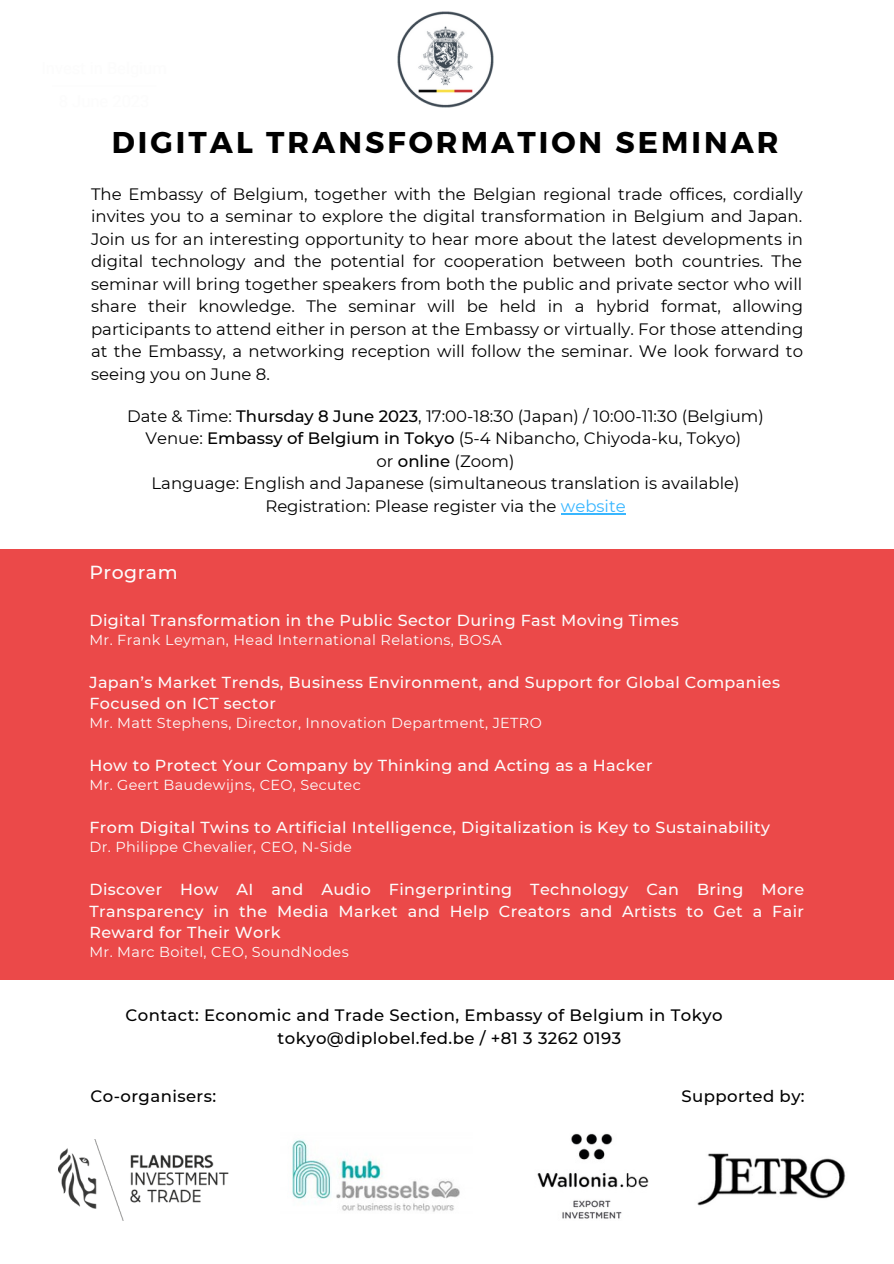
<style>
.page{position:relative;width:894px;height:1264px;background:#fff}
.page>*{position:absolute;margin:0;border:0;box-sizing:border-box;transform-origin:0 0}
.t1{font:700 30px "Montserrat";letter-spacing:.1em;color:#000}
.t2{font:500 18.9px "Montserrat";letter-spacing:.025em;color:#fcfcfc}
.t3{font:16.5px/22.5px "Montserrat";color:#000;text-align:justify}
.t4{font:500 16.5px "Montserrat";letter-spacing:.025em;color:#000}
.t5{font:500 15.9px/21.5px "Montserrat";letter-spacing:.025em;color:#fcfcfc;text-align:justify}
.t6{font:14.4px "Montserrat";letter-spacing:.025em;color:#fcfcfc}
.s1{font-weight:500}
.s2{color:#38b6ff}
</style>
<div class="page">
<img style="left:697px;top:1153px;width:149px;height:53px">
<img style="left:397px;top:11px;width:96px;height:96px">
<img style="left:537px;top:1133px;width:111px;height:86px">
<img style="left:292px;top:1139px;width:168px;height:73px">
<img style="left:59px;top:1139px;width:170px;height:81px">
<div style="left:0;top:549px;width:893px;height:430px;background:#eb4949"></div>
<hr style="left:560px;top:513px;width:65px;height:1px;background:#38b6ff">
<p class="t1" style="left:112px;top:123px;width:668px">DIGITAL TRANSFORMATION SEMINAR</p>
<p class="t3" style="left:91px;top:183px;width:713px">The Embassy of Belgium, together with the Belgian regional trade offices, cordially invites you to a seminar to explore the digital transformation in Belgium and Japan.<br>Join us for an interesting opportunity to hear more about the latest developments in digital technology and the potential for cooperation between both countries. The seminar will bring together speakers from both the public and private sector who will share their knowledge. The seminar will be held in a hybrid format, allowing participants to attend either in person at the Embassy or virtually. For those attending at the Embassy, a networking reception will follow the seminar. We look forward to seeing you on June 8.</p>
<p class="t3" style="left:127px;top:404px;width:638px">Date &amp; Time: <span class="s1">Thursday 8 June 2023</span>, 17:00-18:30 (Japan) / 10:00-11:30 (Belgium)</p>
<p class="t3" style="left:145px;top:427px;width:597px">Venue: <span class="s1">Embassy of Belgium in Tokyo</span> (5-4 Nibancho, Chiyoda-ku, Tokyo)</p>
<p class="t3" style="left:376px;top:449px;width:139px">or <span class="s1">online</span> (Zoom)</p>
<p class="t3" style="left:151px;top:472px;width:589px">Language: English and Japanese (simultaneous translation is available)</p>
<p class="t3" style="left:265px;top:494px;width:362px">Registration: Please register via the <span class="s2">website</span></p>
<p class="t2" style="left:89px;top:560px;width:90px">Program</p>
<p class="t5" style="left:89px;top:609px;width:590px">Digital Transformation in the Public Sector During Fast Moving Times</p>
<p class="t6" style="left:89px;top:631px;width:414px">Mr. Frank Leyman, Head International Relations, BOSA</p>
<p class="t5" style="left:89px;top:671px;width:691px">Japan’s Market Trends, Business Environment, and Support for Global Companies</p>
<p class="t5" style="left:89px;top:692px;width:188px">Focused on ICT sector</p>
<p class="t6" style="left:89px;top:714px;width:454px">Mr. Matt Stephens, Director, Innovation Department, JETRO</p>
<p class="t5" style="left:89px;top:754px;width:564px">How to Protect Your Company by Thinking and Acting as a Hacker</p>
<p class="t6" style="left:89px;top:776px;width:273px">Mr. Geert Baudewijns, CEO, Secutec</p>
<p class="t5" style="left:89px;top:816px;width:681px">From Digital Twins to Artificial Intelligence, Digitalization is Key to Sustainability</p>
<p class="t6" style="left:89px;top:838px;width:264px">Dr. Philippe Chevalier, CEO, N-Side</p>
<p class="t5" style="left:89px;top:878px;width:716px">Discover How AI and Audio Fingerprinting Technology Can Bring More Transparency in the Media Market and Help Creators and Artists to Get a Fair Reward for Their Work</p>
<p class="t6" style="left:89px;top:943px;width:261px">Mr. Marc Boitel, CEO, SoundNodes</p>
<p class="t4" style="left:125px;top:1005px;width:598px">Contact: Economic and Trade Section, Embassy of Belgium in Tokyo</p>
<p class="t4" style="left:277px;top:1027px;width:345px">tokyo@diplobel.fed.be / +81 3 3262 0193</p>
<p class="t4" style="left:90px;top:1085px;width:127px">Co-organisers:</p>
<p class="t4" style="left:681px;top:1085px;width:124px">Supported by:</p>
</div>
